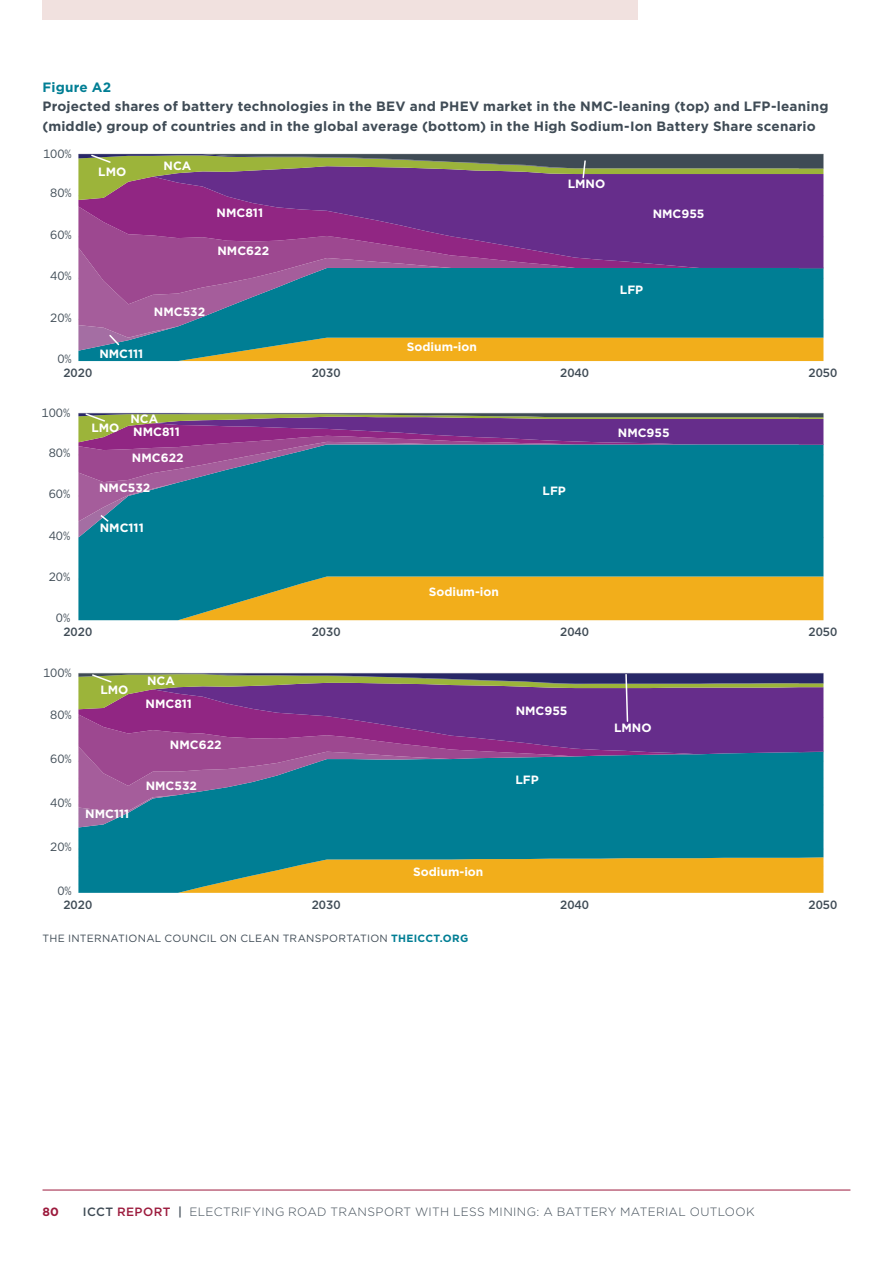
<style>
.page{position:relative;width:893px;height:1263px;background:#fff}
.page>*{position:absolute;margin:0;border:0;box-sizing:border-box;transform-origin:0 0}
.Figure_title{font:700 13.5px/19.5px "Gotham";letter-spacing:.015em;color:#3f4b55}
.Figure_number{font:700 13.5px "Gotham";letter-spacing:.015em;color:#007e94}
.t1{font:700 12px "Gotham";color:#fff}
.t2{font:300 12px "Gotham";letter-spacing:.03em;color:#3f4b55}
.t3{font:12px "Gotham";color:#3f4b55}
.t4{font:500 12px "Gotham";color:#3f4b55}
.t5{font:700 12px "Gotham";color:#9c1b3d}
.Figure_credit{font:10.5px "Gotham";letter-spacing:.025em;color:#3f4b55}
.s1{font-weight:700;color:#007e94}
.s2{font-weight:500}
.s3{font-weight:500;color:#9c1b3d}
</style>
<div class="page">
<hr style="left:43px;top:1190px;width:807px;height:1px;background:#9c1b3d">
<div style="left:43px;top:0;width:595px;height:20px;background:#f1e1df"></div>
<svg style="left:78px;top:537px;width:745px;height:83px;background:#619164"></svg>
<div style="left:78px;top:521px;width:745px;height:16px;background:#007e94"></div>
<div style="left:78px;top:482px;width:745px;height:39px;background:#007e94"></div>
<svg style="left:78px;top:412px;width:745px;height:70px;background:#4f608b"></svg>
<svg style="left:99px;top:513px;width:11px;height:10px"></svg>
<svg style="left:78px;top:351px;width:745px;height:10px;background:#c7a530"></svg>
<svg style="left:78px;top:338px;width:745px;height:13px;background:#d0a62e"></svg>
<svg style="left:78px;top:304px;width:745px;height:34px;background:#0a7e95"></svg>
<div style="left:78px;top:268px;width:745px;height:36px;background:#007e94"></div>
<svg style="left:78px;top:200px;width:745px;height:68px;background:#6a2f8b"></svg>
<svg style="left:78px;top:154px;width:745px;height:46px;background:#644c6f"></svg>
<svg style="left:90px;top:153px;width:497px;height:194px;background:#655885"></svg>
<svg style="left:78px;top:827px;width:745px;height:66px;background:#609164"></svg>
<div style="left:78px;top:811px;width:745px;height:16px;background:#007e94"></div>
<svg style="left:78px;top:786px;width:745px;height:25px;background:#147a95"></svg>
<svg style="left:78px;top:756px;width:745px;height:30px;background:#337195"></svg>
<svg style="left:78px;top:754px;width:745px;height:2px"></svg>
<svg style="left:78px;top:723px;width:745px;height:31px;background:#82358b"></svg>
<svg style="left:78px;top:673px;width:745px;height:50px;background:#6f447a"></svg>
<p class="Figure_number" style="left:43px;top:78px;width:70px">Figure A2</p>
<p class="Figure_title" style="left:43px;top:96px;width:787px">Projected shares of battery technologies in the BEV and PHEV market in the NMC-leaning (top) and LFP-leaning (middle) group of countries and in the global average (bottom) in the High Sodium-Ion Battery Share scenario</p>
<p class="t3" style="left:43px;top:146px;width:30px">100%</p>
<p class="t3" style="left:50px;top:185px;width:23px">80%</p>
<p class="t3" style="left:50px;top:227px;width:23px">60%</p>
<p class="t3" style="left:50px;top:268px;width:23px">40%</p>
<p class="t3" style="left:50px;top:310px;width:23px">20%</p>
<p class="t3" style="left:57px;top:351px;width:16px">0%</p>
<p class="t1" style="left:98px;top:164px;width:30px">LMO</p>
<p class="t1" style="left:164px;top:157px;width:29px">NCA</p>
<p class="t1" style="left:154px;top:304px;width:53px">NMC532</p>
<p class="t1" style="left:99px;top:346px;width:45px">NMC111</p>
<p class="t1" style="left:568px;top:176px;width:39px">LMNO</p>
<p class="t1" style="left:217px;top:205px;width:48px">NMC811</p>
<p class="t1" style="left:653px;top:206px;width:53px">NMC955</p>
<p class="t1" style="left:217px;top:243px;width:53px">NMC622</p>
<p class="t1" style="left:407px;top:338px;width:72px">Sodium-ion</p>
<p class="t1" style="left:620px;top:281px;width:25px">LFP</p>
<p class="t4" style="left:63px;top:365px;width:30px">2020</p>
<p class="t4" style="left:312px;top:365px;width:30px">2030</p>
<p class="t4" style="left:560px;top:365px;width:30px">2040</p>
<p class="t4" style="left:808px;top:365px;width:30px">2050</p>
<p class="t3" style="left:42px;top:405px;width:30px">100%</p>
<p class="t3" style="left:49px;top:445px;width:23px">80%</p>
<p class="t3" style="left:49px;top:486px;width:23px">60%</p>
<p class="t3" style="left:49px;top:528px;width:23px">40%</p>
<p class="t3" style="left:49px;top:569px;width:23px">20%</p>
<p class="t3" style="left:56px;top:610px;width:16px">0%</p>
<p class="t1" style="left:91px;top:420px;width:30px">LMO</p>
<p class="t1" style="left:130px;top:411px;width:29px">NCA</p>
<p class="t1" style="left:133px;top:424px;width:48px">NMC811</p>
<p class="t1" style="left:618px;top:424px;width:53px">NMC955</p>
<p class="t1" style="left:132px;top:450px;width:53px">NMC622</p>
<p class="t1" style="left:99px;top:480px;width:53px">NMC532</p>
<p class="t1" style="left:100px;top:520px;width:45px">NMC111</p>
<p class="t1" style="left:429px;top:583px;width:72px">Sodium-ion</p>
<p class="t1" style="left:543px;top:482px;width:25px">LFP</p>
<p class="t4" style="left:63px;top:624px;width:30px">2020</p>
<p class="t4" style="left:312px;top:624px;width:30px">2030</p>
<p class="t4" style="left:560px;top:624px;width:30px">2040</p>
<p class="t4" style="left:808px;top:624px;width:30px">2050</p>
<p class="t3" style="left:43px;top:665px;width:30px">100%</p>
<p class="t3" style="left:50px;top:707px;width:23px">80%</p>
<p class="t3" style="left:50px;top:751px;width:23px">60%</p>
<p class="t3" style="left:50px;top:795px;width:23px">40%</p>
<p class="t3" style="left:50px;top:839px;width:23px">20%</p>
<p class="t3" style="left:57px;top:883px;width:16px">0%</p>
<p class="t1" style="left:100px;top:681px;width:30px">LMO</p>
<p class="t1" style="left:85px;top:806px;width:45px">NMC111</p>
<p class="t1" style="left:147px;top:672px;width:29px">NCA</p>
<p class="t1" style="left:146px;top:696px;width:48px">NMC811</p>
<p class="t1" style="left:170px;top:737px;width:53px">NMC622</p>
<p class="t1" style="left:146px;top:777px;width:53px">NMC532</p>
<p class="t1" style="left:413px;top:864px;width:72px">Sodium-ion</p>
<p class="t1" style="left:516px;top:703px;width:53px">NMC955</p>
<p class="t1" style="left:515px;top:772px;width:25px">LFP</p>
<p class="t1" style="left:614px;top:719px;width:39px">LMNO</p>
<p class="t4" style="left:63px;top:897px;width:30px">2020</p>
<p class="t4" style="left:312px;top:897px;width:30px">2030</p>
<p class="t4" style="left:560px;top:897px;width:30px">2040</p>
<p class="t4" style="left:808px;top:897px;width:30px">2050</p>
<p class="Figure_credit" style="left:43px;top:932px;width:427px">THE INTERNATIONAL COUNCIL ON CLEAN TRANSPORTATION <span class="s1">THEICCT.ORG</span></p>
<p class="t5" style="left:43px;top:1203px;width:18px">80</p>
<p class="t2" style="left:83px;top:1204px;width:673px"><span class="s2">ICCT</span> <span class="s3">REPORT</span> <span class="s2">|</span> ELECTRIFYING ROAD TRANSPORT WITH LESS MINING: A BATTERY MATERIAL OUTLOOK</p>
</div>
